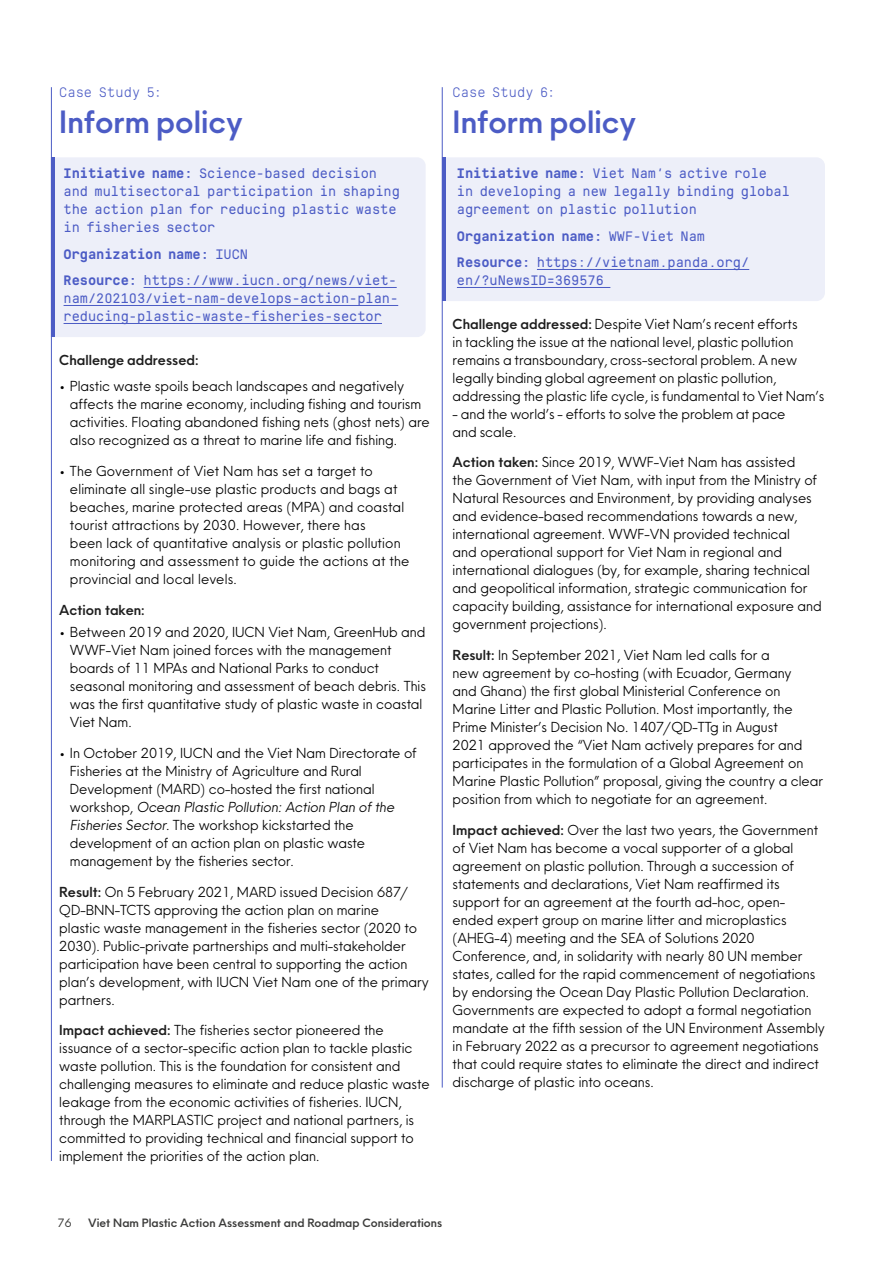
<style>
.page{position:relative;width:893px;height:1263px;background:#fff}
.page>*{position:absolute;margin:0;border:0;box-sizing:border-box;transform-origin:0 0}
.t1{font:600 30px "Neue Einstellung";color:#4c5cc5}
.t2{font:13.5px/18px "Neue Einstellung";color:#000}
.t3{font:13.5px/18px "Katwijk Mono";letter-spacing:-.005em;color:#4c5cc5}
.t4{font:600 13.5px "Neue Einstellung";color:#1d1d1d}
.t5{font:300 13.5px "Katwijk Mono";letter-spacing:.005em;color:#4c5cc5}
.t6{font:600 11.25px "Neue Einstellung";color:#3c3c3b}
.t7{font:11.25px "Neue Einstellung";color:#3c3c3b}
.s1{font-weight:700}
.s2{font-weight:600;color:#1d1d1d}
</style>
<div class="page">
<div style="left:54px;top:157px;width:372px;height:180px;background:#edeff9"></div>
<div style="left:446px;top:157px;width:379px;height:144px;background:#edeff9"></div>
<hr style="left:537px;top:269px;width:212px;height:1px;background:#4c5cc5">
<hr style="left:457px;top:287px;width:153px;height:1px;background:#4c5cc5">
<hr style="left:144px;top:287px;width:253px;height:1px;background:#4c5cc5">
<hr style="left:64px;top:305px;width:334px;height:1px;background:#4c5cc5">
<hr style="left:64px;top:323px;width:318px;height:1px;background:#4c5cc5">
<hr style="left:442px;top:87px;width:1px;height:1000px;background:#4c5cc5">
<hr style="left:51px;top:87px;width:1px;height:1074px;background:#4c5cc5">
<hr style="left:51px;top:157px;width:3px;height:180px;background:#4c5cc5">
<hr style="left:443px;top:157px;width:3px;height:144px;background:#4c5cc5">
<p class="t5" style="left:59px;top:81px;width:104px">Case Study 5:</p>
<p class="t5" style="left:453px;top:81px;width:104px">Case Study 6:</p>
<h1 class="t1" style="left:59px;top:96px;width:185px">Inform policy</h1>
<h1 class="t1" style="left:453px;top:96px;width:185px">Inform policy</h1>
<p class="t3" style="left:64px;top:163px;width:338px"><span class="s1">Initiative name:</span> Science-based decision and multisectoral participation in shaping the action plan for reducing plastic waste in fisheries sector</p>
<p class="t3" style="left:64px;top:239px;width:335px;line-height:26.5px"><span class="s1">Organization name:</span> IUCN<br><span class="s1">Resource:</span> https://www.iucn.org/news/viet-</p>
<p class="t3" style="left:64px;top:288px;width:336px">nam/202103/viet-nam-develops-action-plan&shy;reducing-plastic-waste-fisheries-sector</p>
<p class="t4" style="left:59px;top:348px;width:141px">Challenge addressed:</p>
<p class="t2" style="left:70px;top:376px;width:361px;text-indent:-11px">• Plastic waste spoils beach landscapes and negatively affects the marine economy, including fishing and tourism activities. Floating abandoned fishing nets (ghost nets) are also recognized as a threat to marine life and fishing.</p>
<p class="t2" style="left:70px;top:461px;width:341px;text-indent:-11px">• The Government of Viet Nam has set a target to eliminate all single-use plastic products and bags at beaches, marine protected areas (MPA) and coastal tourist attractions by 2030. However, there has<br>been lack of quantitative analysis or plastic pollution monitoring and assessment to guide the actions at the provincial and local levels.</p>
<p class="t4" style="left:59px;top:598px;width:87px">Action taken:</p>
<p class="t2" style="left:70px;top:622px;width:358px;text-indent:-11px">• Between 2019 and 2020, IUCN Viet Nam, GreenHub and WWF-Viet Nam joined forces with the management boards of 11 MPAs and National Parks to conduct seasonal monitoring and assessment of beach debris. This was the first quantitative study of plastic waste in coastal Viet Nam.</p>
<p class="t2" style="left:70px;top:742px;width:348px;text-indent:-11px">• In October 2019, IUCN and the Viet Nam Directorate of Fisheries at the Ministry of Agriculture and Rural Development (MARD) co-hosted the first national<br>w o r k s h o p , Ocean Plastic Pollution:Action Plan ofthe Fisheries Sector.The workshop kickstarted the development of an action plan on plastic waste management by the fisheries sector.</p>
<p class="t2" style="left:59px;top:881px;width:371px"><span class="s2">Result:</span> On 5 February 2021, MARD issued Decision 687/ QD-BNN-TCTS approving the action plan on marine<br>plastic waste management in the fisheries sector (2020 to 2030). Public-private partnerships and multi-stakeholder participation have been central to supporting the action plan’s development, with IUCN Viet Nam one of the primary partners.</p>
<p class="t2" style="left:59px;top:1020px;width:372px"><span class="s2">Impact achieved:</span> The fisheries sector pioneered the issuance of a sector-specific action plan to tackle plastic waste pollution. This is the foundation for consistent and challenging measures to eliminate and reduce plastic waste leakage from the economic activities of fisheries. IUCN, through the MARPLASTIC project and national partners, is committed to providing technical and financial support to implement the priorities of the action plan.</p>
<p class="t3" style="left:457px;top:163px;width:334px"><span class="s1">Initiative name:</span> Viet Nam’s active role<br>in developing a new legally binding global agreement on plastic pollution</p>
<p class="t3" style="left:457px;top:221px;width:294px;line-height:26.5px"><span class="s1">Organization name:</span> WWF-Viet Nam<br><span class="s1">Resource:</span> https://vietnam.panda.org/</p>
<p class="t3" style="left:457px;top:270px;width:149px">en/?uNewsID=369576</p>
<p class="t2" style="left:453px;top:314px;width:373px"><span class="s2">Challenge addressed:</span> Despite Viet Nam’s recent efforts<br>in tackling the issue at the national level, plastic pollution remains a transboundary, cross-sectoral problem. A new legally binding global agreement on plastic pollution, addressing the plastic life cycle, is fundamental to Viet Nam’s</p>
<p class="t2" style="left:453px;top:404px;width:334px">- and the world’s - efforts to solve the problem at pace and scale.</p>
<p class="t2" style="left:453px;top:452px;width:371px"><span class="s2">Action taken:</span> Since 2019, WWF-Viet Nam has assisted<br>the Government of Viet Nam, with input from the Ministry of Natural Resources and Environment, by providing analyses and evidence-based recommendations towards a new, international agreement. WWF-VN provided technical<br>and operational support for Viet Nam in regional and international dialogues (by, for example, sharing technical and geopolitical information, strategic communication for capacity building, assistance for international exposure and government projections).</p>
<p class="t2" style="left:453px;top:645px;width:372px"><span class="s2">Result:</span> In September 2021, Viet Nam led calls for a<br>new agreement by co-hosting (with Ecuador, Germany<br>and Ghana) the first global Ministerial Conference on Marine Litter and Plastic Pollution. Most importantly, the Prime Minister’s Decision No. 1407/QD-TTg in August<br>2021 approved the “Viet Nam actively prepares for and participates in the formulation of a Global Agreement on Marine Plastic Pollution” proposal, giving the country a clear position from which to negotiate for an agreement.</p>
<p class="t2" style="left:453px;top:820px;width:374px"><span class="s2">Impact achieved:</span> Over the last two years, the Government of Viet Nam has become a vocal supporter of a global agreement on plastic pollution. Through a succession of statements and declarations, Viet Nam reaffirmed its support for an agreement at the fourth ad-hoc, open&shy;ended expert group on marine litter and microplastics (AHEG-4) meeting and the SEA of Solutions 2020<br>Conference, and, in solidarity with nearly 80 UN member states, called for the rapid commencement of negotiations by endorsing the Ocean Day Plastic Pollution Declaration.<br>Governments are expected to adopt a formal negotiation mandate at the fifth session of the UN Environment Assembly in February 2022 as a precursor to agreement negotiations that could require states to eliminate the direct and indirect discharge of plastic into oceans.</p>
<p class="t7" style="left:58px;top:1213px;width:15px">76</p>
<p class="t6" style="left:88px;top:1213px;width:356px">Viet Nam Plastic Action Assessment and Roadmap Considerations</p>
</div>
